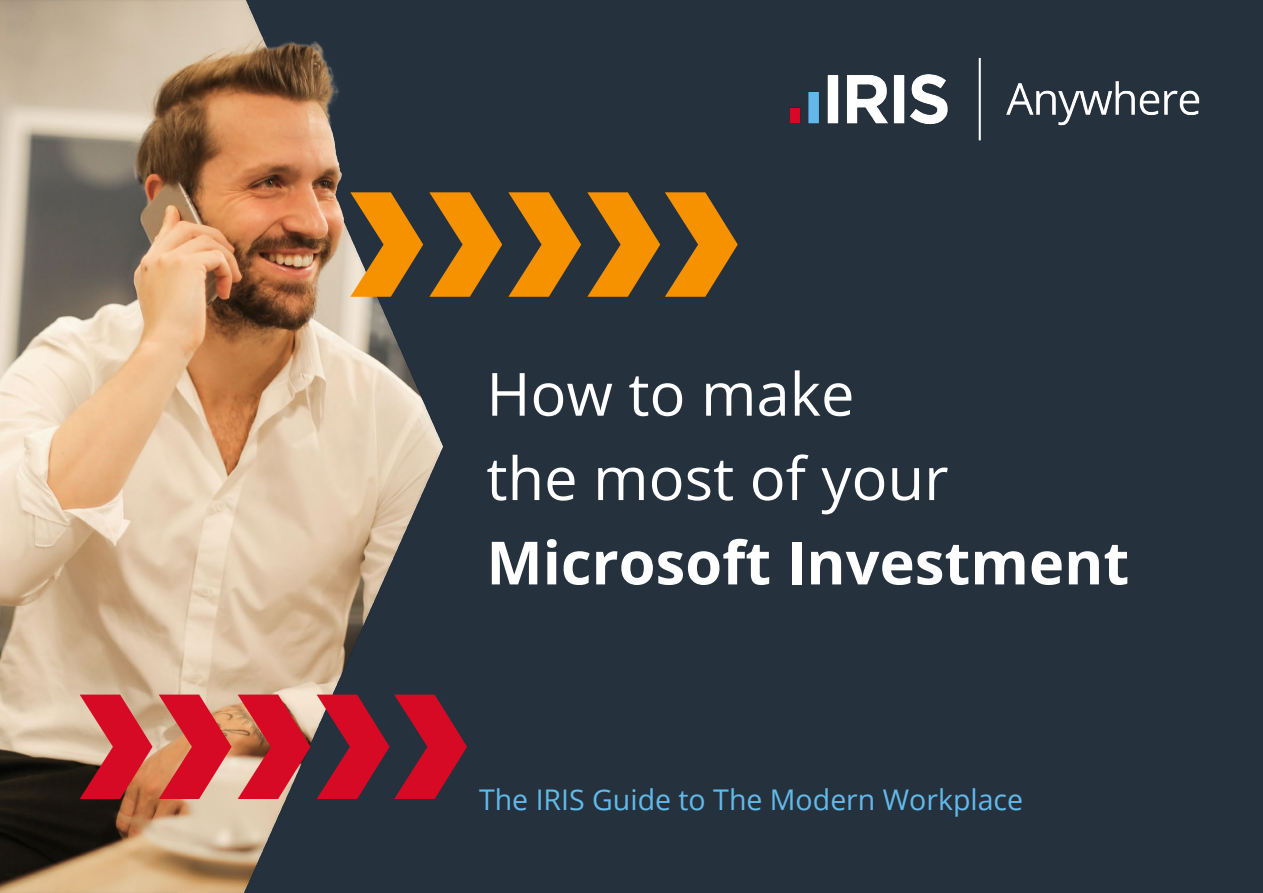
<style>
.page{position:relative;width:1263px;height:893px;background:#25313d}
.page>*{position:absolute;margin:0;border:0;box-sizing:border-box;transform-origin:0 0}
.t1{font:59.7px/84.3px "Open Sans";color:#fff}
.t2{font:700 59.7px "Open Sans";color:#fff}
.t3{font:28.5px "Open Sans";color:#62baea}
</style>
<div class="page">
<img style="left:0;top:0;width:443px;height:893px">
<svg style="left:350px;top:192px;width:73px;height:105px"></svg>
<svg style="left:508px;top:192px;width:73px;height:105px"></svg>
<svg style="left:587px;top:192px;width:151px;height:105px"></svg>
<svg style="left:429px;top:192px;width:73px;height:105px"></svg>
<svg style="left:80px;top:695px;width:73px;height:104px;background:#ca4a4b"></svg>
<svg style="left:238px;top:695px;width:73px;height:104px;background:#c2464b"></svg>
<svg style="left:317px;top:695px;width:150px;height:104px"></svg>
<svg style="left:159px;top:695px;width:73px;height:104px;background:#d85552"></svg>
<img style="left:789px;top:58px;width:411px;height:83px">
<h1 class="t1" style="left:486px;top:350px;width:464px">How to make the most of your</h1>
<h1 class="t2" style="left:486px;top:521px;width:644px">Microsoft Investment</h1>
<p class="t3" style="left:479px;top:780px;width:546px">The IRIS Guide to The Modern Workplace</p>
</div>
